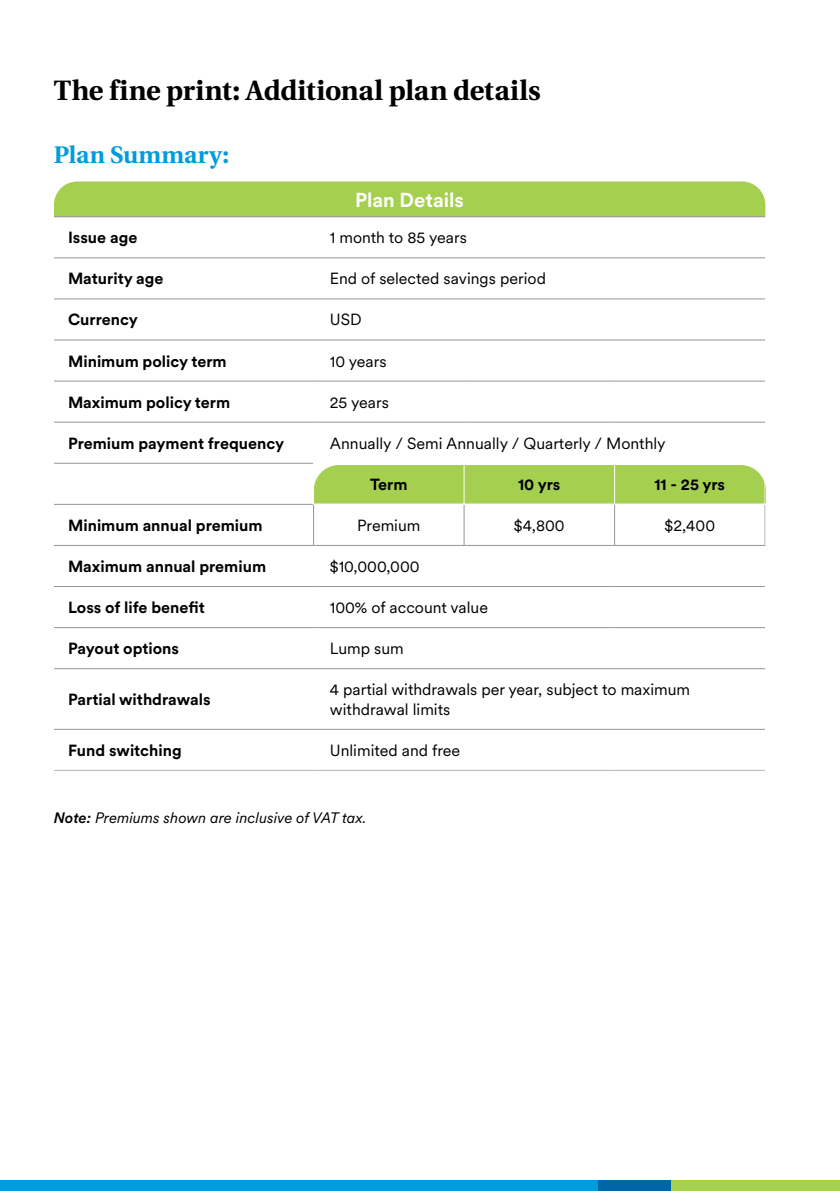
<style>
.page{position:relative;width:840px;height:1191px;background:#fff}
.page>*{position:absolute;margin:0;border:0;box-sizing:border-box;transform-origin:0 0}
.t1{font:700 28px "Utopia";letter-spacing:-.005em;color:#000}
.t2{font:700 24px "Utopia";letter-spacing:.01em;color:#009cdc}
.t3{font:700 20px "Met Life Circular";color:#fff}
.t4{font:16px/19.2px "Met Life Circular";color:#000}
.t5{font:700 16px "Met Life Circular";color:#000}
.t6{font:italic 15px "Met Life Circular";color:#000}
.s1{font-weight:500}
</style>
<div class="page">
<div style="left:597px;top:1179px;width:242px;height:12px;background:#a5cf4f"></div>
<div style="left:0;top:1179px;width:670px;height:12px;background:#009cdc"></div>
<div style="left:597px;top:1179px;width:73px;height:12px;background:#0066a6"></div>
<div style="left:314px;top:465px;width:450px;height:38px;background:#a5cf4f"></div>
<div style="left:54px;top:181px;width:710px;height:36px;background:#a5cf4f"></div>
<hr style="left:54px;top:257px;width:259px;height:1px;background:#939598">
<hr style="left:313px;top:257px;width:151px;height:1px;background:#939598">
<hr style="left:464px;top:257px;width:150px;height:1px;background:#939598">
<hr style="left:614px;top:257px;width:150px;height:1px;background:#939598">
<hr style="left:54px;top:298px;width:259px;height:1px;background:#939598">
<hr style="left:313px;top:298px;width:151px;height:1px;background:#939598">
<hr style="left:464px;top:298px;width:150px;height:1px;background:#939598">
<hr style="left:614px;top:298px;width:150px;height:1px;background:#939598">
<hr style="left:54px;top:340px;width:259px;height:1px;background:#939598">
<hr style="left:313px;top:340px;width:151px;height:1px;background:#939598">
<hr style="left:464px;top:340px;width:150px;height:1px;background:#939598">
<hr style="left:614px;top:340px;width:150px;height:1px;background:#939598">
<hr style="left:54px;top:381px;width:259px;height:1px;background:#939598">
<hr style="left:313px;top:381px;width:151px;height:1px;background:#939598">
<hr style="left:464px;top:381px;width:150px;height:1px;background:#939598">
<hr style="left:614px;top:381px;width:150px;height:1px;background:#939598">
<hr style="left:54px;top:545px;width:259px;height:1px;background:#939598">
<hr style="left:54px;top:586px;width:259px;height:1px;background:#939598">
<hr style="left:313px;top:586px;width:151px;height:1px;background:#939598">
<hr style="left:464px;top:586px;width:150px;height:1px;background:#939598">
<hr style="left:614px;top:586px;width:150px;height:1px;background:#939598">
<hr style="left:54px;top:627px;width:259px;height:1px;background:#939598">
<hr style="left:313px;top:627px;width:151px;height:1px;background:#939598">
<hr style="left:464px;top:627px;width:150px;height:1px;background:#939598">
<hr style="left:614px;top:627px;width:150px;height:1px;background:#939598">
<hr style="left:54px;top:668px;width:259px;height:1px;background:#939598">
<hr style="left:313px;top:668px;width:151px;height:1px;background:#939598">
<hr style="left:464px;top:668px;width:150px;height:1px;background:#939598">
<hr style="left:614px;top:668px;width:150px;height:1px;background:#939598">
<hr style="left:54px;top:729px;width:259px;height:1px;background:#939598">
<hr style="left:313px;top:729px;width:151px;height:1px;background:#939598">
<hr style="left:464px;top:729px;width:150px;height:1px;background:#939598">
<hr style="left:614px;top:729px;width:150px;height:1px;background:#939598">
<hr style="left:54px;top:770px;width:259px;height:1px;background:#939598">
<hr style="left:313px;top:770px;width:151px;height:1px;background:#939598">
<hr style="left:464px;top:770px;width:150px;height:1px;background:#939598">
<hr style="left:614px;top:770px;width:150px;height:1px;background:#939598">
<hr style="left:54px;top:216px;width:259px;height:1px;background:#939598">
<hr style="left:313px;top:216px;width:151px;height:1px;background:#939598">
<hr style="left:464px;top:216px;width:150px;height:1px;background:#939598">
<hr style="left:614px;top:216px;width:150px;height:1px;background:#939598">
<hr style="left:54px;top:422px;width:259px;height:1px;background:#939598">
<hr style="left:313px;top:422px;width:151px;height:1px;background:#939598">
<hr style="left:464px;top:422px;width:150px;height:1px;background:#939598">
<hr style="left:614px;top:422px;width:150px;height:1px;background:#939598">
<hr style="left:54px;top:504px;width:259px;height:1px;background:#939598">
<hr style="left:313px;top:504px;width:1px;height:41px;background:#939598">
<hr style="left:463px;top:504px;width:1px;height:41px;background:#939598">
<hr style="left:614px;top:504px;width:1px;height:41px;background:#939598">
<hr style="left:764px;top:504px;width:1px;height:41px;background:#939598">
<hr style="left:313px;top:545px;width:151px;height:1px;background:#939598">
<hr style="left:464px;top:545px;width:150px;height:1px;background:#939598">
<hr style="left:614px;top:545px;width:151px;height:1px;background:#939598">
<hr style="left:54px;top:463px;width:259px;height:1px;background:#939598">
<hr style="left:463px;top:463px;width:1px;height:41px;background:#fff">
<hr style="left:614px;top:463px;width:1px;height:41px;background:#fff">
<hr style="left:313px;top:504px;width:151px;height:1px;background:#fff">
<hr style="left:614px;top:504px;width:151px;height:1px;background:#fff">
<h1 class="t1" style="left:54px;top:74px;width:488px">The fine print: Additional plan details</h1>
<h2 class="t2" style="left:54px;top:141px;width:177px">Plan Summary:</h2>
<p class="t3" style="left:355px;top:186px;width:110px">Plan Details</p>
<p class="t5" style="left:68px;top:227px;width:71px">Issue age</p>
<p class="t4" style="left:329px;top:227px;width:138px">1 month to 85 years</p>
<p class="t5" style="left:68px;top:268px;width:97px">Maturity age</p>
<p class="t4" style="left:329px;top:268px;width:217px">End of selected savings period</p>
<p class="t5" style="left:68px;top:309px;width:71px">Currency</p>
<p class="t4" style="left:329px;top:309px;width:33px">USD</p>
<p class="t5" style="left:68px;top:350px;width:160px">Minimum policy term</p>
<p class="t4" style="left:329px;top:351px;width:58px">10 years</p>
<p class="t5" style="left:68px;top:391px;width:163px">Maximum policy term</p>
<p class="t4" style="left:329px;top:392px;width:61px">25 years</p>
<p class="t5" style="left:68px;top:432px;width:217px">Premium payment frequency</p>
<p class="t4" style="left:329px;top:433px;width:337px">Annually / Semi Annually / Quarterly / Monthly</p>
<p class="t5" style="left:370px;top:473px;width:39px">Term</p>
<p class="t5" style="left:518px;top:473px;width:44px">10 yrs</p>
<p class="t5" style="left:654px;top:473px;width:72px">11 - 25 yrs</p>
<p class="t5" style="left:68px;top:514px;width:196px">Minimum annual premium</p>
<p class="t4" style="left:357px;top:515px;width:65px">Premium</p>
<p class="t4" style="left:513px;top:515px;width:52px">$4,800</p>
<p class="t4" style="left:664px;top:515px;width:52px">$2,400</p>
<p class="t5" style="left:68px;top:555px;width:199px">Maximum annual premium</p>
<p class="t4" style="left:330px;top:556px;width:91px">$10,000,000</p>
<p class="t5" style="left:68px;top:596px;width:138px">Loss of life benefit</p>
<p class="t4" style="left:330px;top:597px;width:160px">100% of account value</p>
<p class="t5" style="left:68px;top:637px;width:112px">Payout options</p>
<p class="t4" style="left:330px;top:638px;width:75px">Lump sum</p>
<p class="t5" style="left:68px;top:688px;width:144px">Partial withdrawals</p>
<p class="t4" style="left:330px;top:679px;width:361px">4 partial withdrawals per year, subject to maximum withdrawal limits</p>
<p class="t5" style="left:68px;top:739px;width:115px">Fund switching</p>
<p class="t4" style="left:330px;top:740px;width:132px">Unlimited and free</p>
<p class="t6" style="left:54px;top:807px;width:314px"><span class="s1">Note:</span> Premiums shown are inclusive of VAT tax.</p>
</div>
